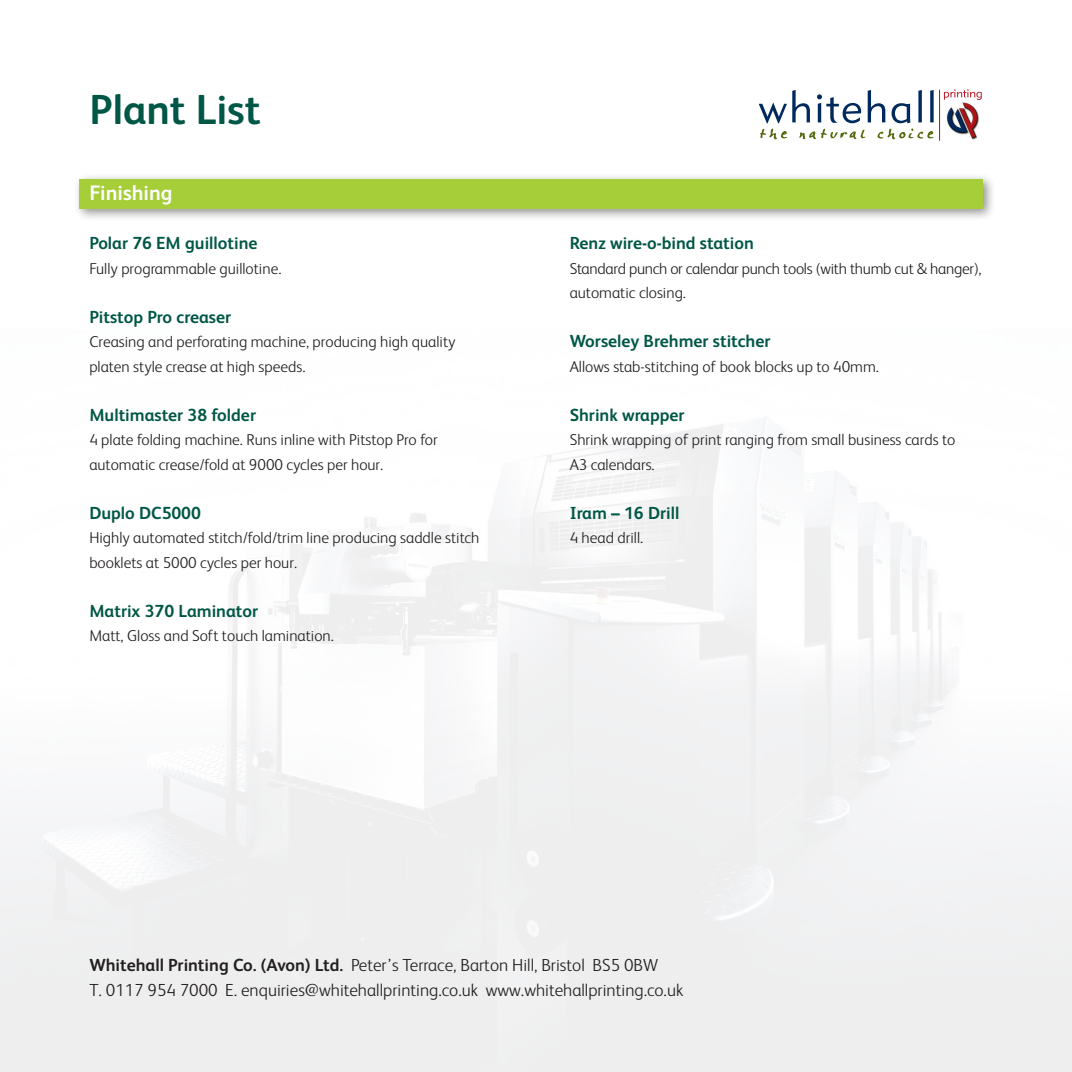
<style>
.page{position:relative;width:1072px;height:1072px;background:#fff}
.page>*{position:absolute;margin:0;border:0;box-sizing:border-box;transform-origin:0 0}
.t1{font:700 42px "FS Albert";color:#005746}
.t2{font:700 21px "FS Albert";color:#fff}
.t3{font:700 17.5px "FS Albert";color:#005746}
.t4{font:300 17.5px "FS Albert";color:#231f20}
.t5{font:300 15.75px/24.5px "FS Albert";color:#231f20}
.s1{font-weight:700}
</style>
<div class="page">
<div style="left:73px;top:172px;width:923px;height:50px;background:#231f20;opacity:.5"></div>
<div style="left:79px;top:179px;width:903px;height:29px;background:#a6ce39"></div>
<img style="left:947px;top:102px;width:32px;height:38px">
<hr style="left:939px;top:90px;width:1px;height:51px;background:#b50e1a">
<svg style="left:758px;top:90px;width:175px;height:49px"></svg>
<svg style="left:943px;top:89px;width:38px;height:11px"></svg>
<p class="t1" style="left:89px;top:86px;width:173px">Plant List</p>
<p class="t2" style="left:89px;top:181px;width:85px">Finishing</p>
<p class="t3" style="left:89px;top:233px;width:170px">Polar 76 EM guillotine</p>
<p class="t5" style="left:89px;top:256px;width:194px">Fully programmable guillotine.</p>
<p class="t3" style="left:89px;top:307px;width:143px">Pitstop Pro creaser</p>
<p class="t5" style="left:89px;top:329px;width:368px">Creasing and perforating machine, producing high quality platen style crease at high speeds.</p>
<p class="t3" style="left:89px;top:405px;width:168px">Multimaster 38 folder</p>
<p class="t5" style="left:89px;top:427px;width:350px">4 plate folding machine. Runs inline with Pitstop Pro for automatic crease/fold at 9000 cycles per hour.</p>
<p class="t3" style="left:89px;top:503px;width:113px">Duplo DC5000</p>
<p class="t5" style="left:89px;top:525px;width:392px">Highly automated stitch/fold/trim line producing saddle stitch booklets at 5000 cycles per hour.</p>
<p class="t3" style="left:89px;top:601px;width:170px">Matrix 370 Laminator</p>
<p class="t5" style="left:89px;top:623px;width:246px">Matt, Gloss and Soft touch lamination.</p>
<p class="t3" style="left:569px;top:233px;width:186px">Renz wire-o-bind station</p>
<p class="t5" style="left:569px;top:256px;width:413px">Standard punch or calendar punch tools (with thumb cut &amp; hanger), automatic closing.</p>
<p class="t3" style="left:569px;top:331px;width:202px">Worseley Brehmer stitcher</p>
<p class="t5" style="left:569px;top:354px;width:311px">Allows stab-stitching of book blocks up to 40mm.</p>
<p class="t3" style="left:569px;top:405px;width:116px">Shrink wrapper</p>
<p class="t5" style="left:569px;top:427px;width:387px">Shrink wrapping of print ranging from small business cards to<br>A3 calendars.</p>
<p class="t3" style="left:569px;top:503px;width:111px">Iram – 16 Drill</p>
<p class="t5" style="left:569px;top:525px;width:75px">4 head drill.</p>
<p class="t4" style="left:89px;top:955px;width:570px"><span class="s1">Whitehall Printing Co. (Avon) Ltd.</span> Peter’s Terrace, Barton Hill, Bristol BS5 0BW</p>
<p class="t4" style="left:89px;top:979px;width:595px">T. 0117 954 7000 E. enquiries@whitehallprinting.co.uk www.whitehallprinting.co.uk</p>
</div>
